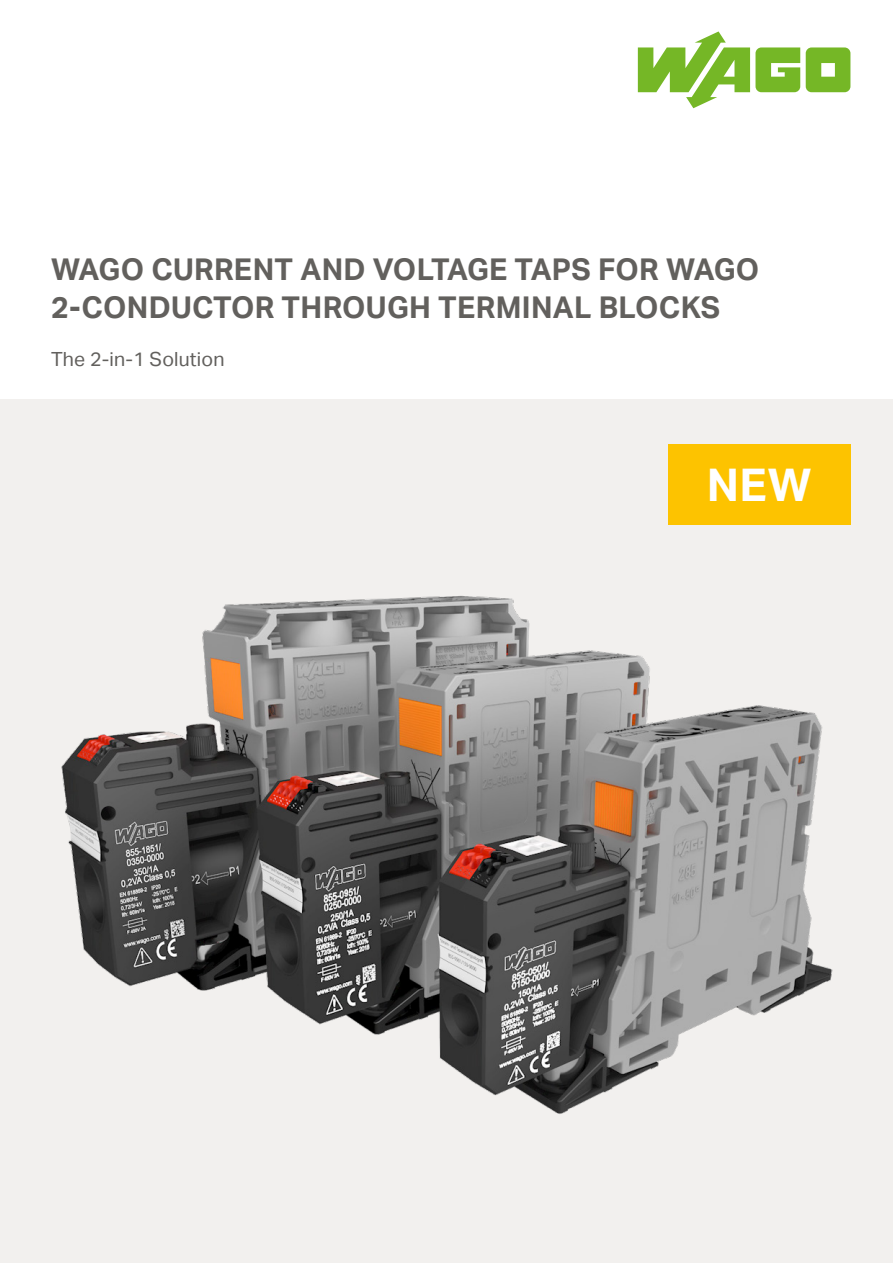
<style>
.page{position:relative;width:893px;height:1263px;background:#fff}
.page>*{position:absolute;margin:0;border:0;box-sizing:border-box;transform-origin:0 0}
.Table_header_-_white{font:700 45px "Aktiv Grotesk";color:#fff}
.Headline{font:700 30px/38.2px "Aktiv Grotesk";letter-spacing:.01em;color:#62605d}
.Subhead{font:19.5px "Aktiv Grotesk";letter-spacing:.01em;color:#62605d}
</style>
<div class="page">
<img style="left:0;top:400px;width:893px;height:863px">
<svg style="left:806px;top:47px;width:44px;height:45px;background:#84bf3e"></svg>
<svg style="left:638px;top:31px;width:162px;height:77px"></svg>
<div style="left:668px;top:444px;width:182px;height:81px;background:#fdc300"></div>
<p class="Headline" style="left:51px;top:250px;width:710px">WAGO CURRENT AND VOLTAGE TAPS FOR WAGO<br>2-CONDUCTOR THROUGH TERMINAL BLOCKS</p>
<p class="Subhead" style="left:51px;top:348px;width:175px">The 2-in-1 Solution</p>
<p class="Table_header_-_white" style="left:707px;top:459px;width:106px">NEW</p>
</div>
